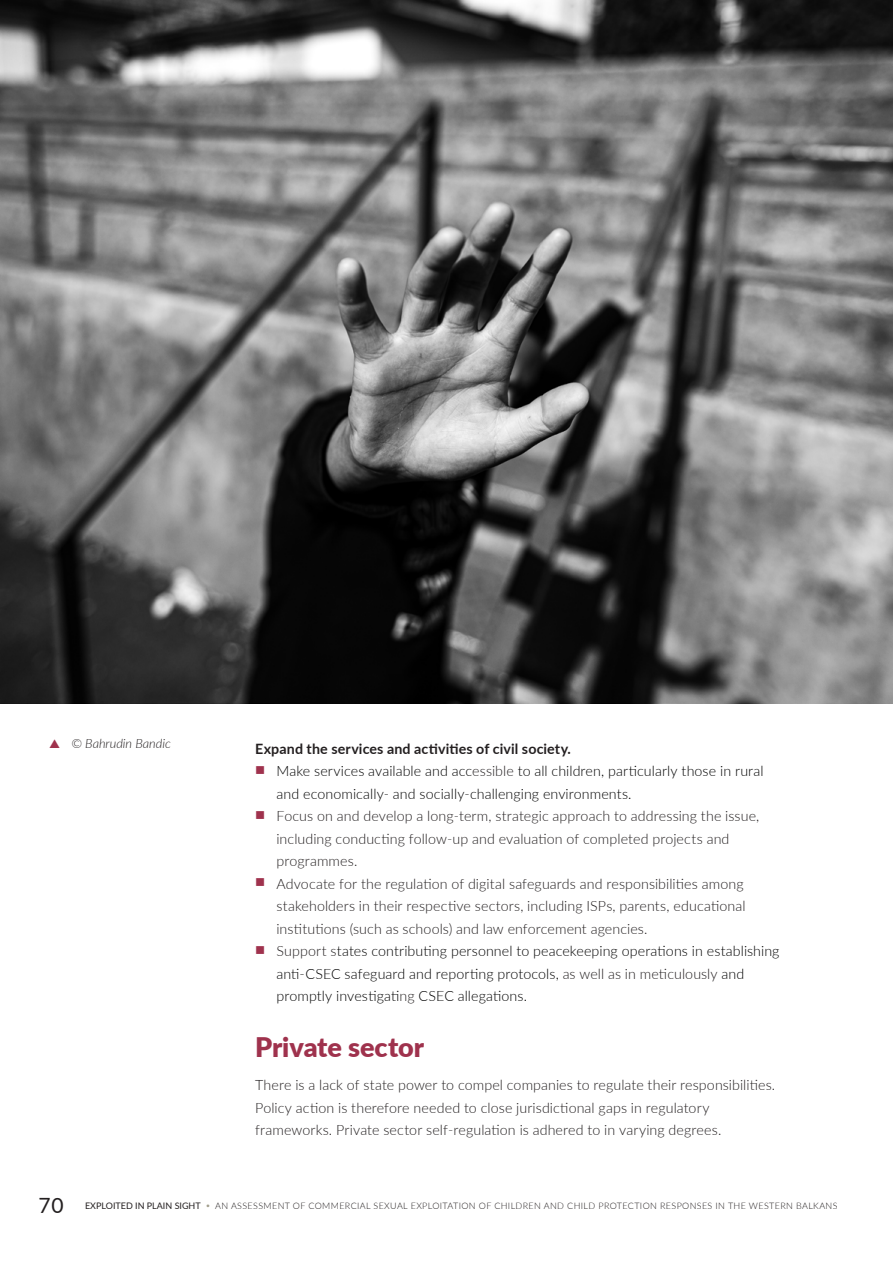
<style>
.page{position:relative;width:893px;height:1263px;background:#fff}
.page>*{position:absolute;margin:0;border:0;box-sizing:border-box;transform-origin:0 0}
.t1{font:900 27px "Lato";letter-spacing:-.005em;color:#9f324d}
.t2{font:21px "Lato";color:#231f20}
.t3{font:300 14.25px/22.5px "Lato";letter-spacing:.005em;color:#231f20}
.t4{font:300 14.25px/22.5px "Lato";letter-spacing:.005em;color:#000}
.t5{font:italic 300 12.75px "Lato";color:#231f20}
.t6{font:300 9px "Lato";letter-spacing:.04em;color:#231f20}
.s1{font-weight:700;color:#231f20}
.s2{color:#231f20}
.s3{color:#000}
.s4{font-weight:400}
.s5{color:#a29e8c}
</style>
<div class="page">
<img style="left:0;top:0;width:893px;height:704px">
<p class="t5" style="left:71px;top:734px;width:101px">© Bahrudin Bandic</p>
<p class="t4" style="left:276px;top:737px;width:489px;text-indent:-21px"><span class="s1">Expand the services and activities of civil society.<br></span>Make services available and acc<span class="s2">essible</span> to all children, particularly those in rural and economically- and socially-challenging environments.</p>
<p class="t3" style="left:276px;top:804px;width:505px">Focus on and develop a long-term, strategic approach to addressing the issue, including conducting follow-up and evaluation of completed projects and programmes.<br>Advocate for the regulation of digital safeguards and responsibilities among stakeholders in their respective sectors, including ISPs, parents, educational institutions (such as schools) and law enforcement agencies.<br>Support s<span class="s3">tates contributing personnel to peacekeeping operations in establishing anti-CSEC safeguard and reporting protocols,</span> as well as in meticulously <span class="s3">and promptly investigati</span>ng <span class="s3">CSEC allegations.</span></p>
<h1 class="t1" style="left:255px;top:1026px;width:170px">Private sector</h1>
<p class="t3" style="left:255px;top:1073px;width:522px">There is a lack of state power to compel companies to regulate their responsibilities.<br>Policy action is therefore needed to close jurisdictional gaps in regulatory frameworks. Private sector self-regulation is adhered to in varying degrees.</p>
<h2 class="t2" style="left:39px;top:1190px;width:26px">70</h2>
<p class="t6" style="left:85px;top:1200px;width:754px"><span class="s4">EXPLOITED IN PLAIN SIGHT</span> <span class="s5">•</span> AN ASSESSMENT OF COMMERCIAL SEXUAL EXPLOITATION OF CHILDREN AND CHILD PROTECTION RESPONSES IN THE WESTERN BALKANS</p>
</div>
